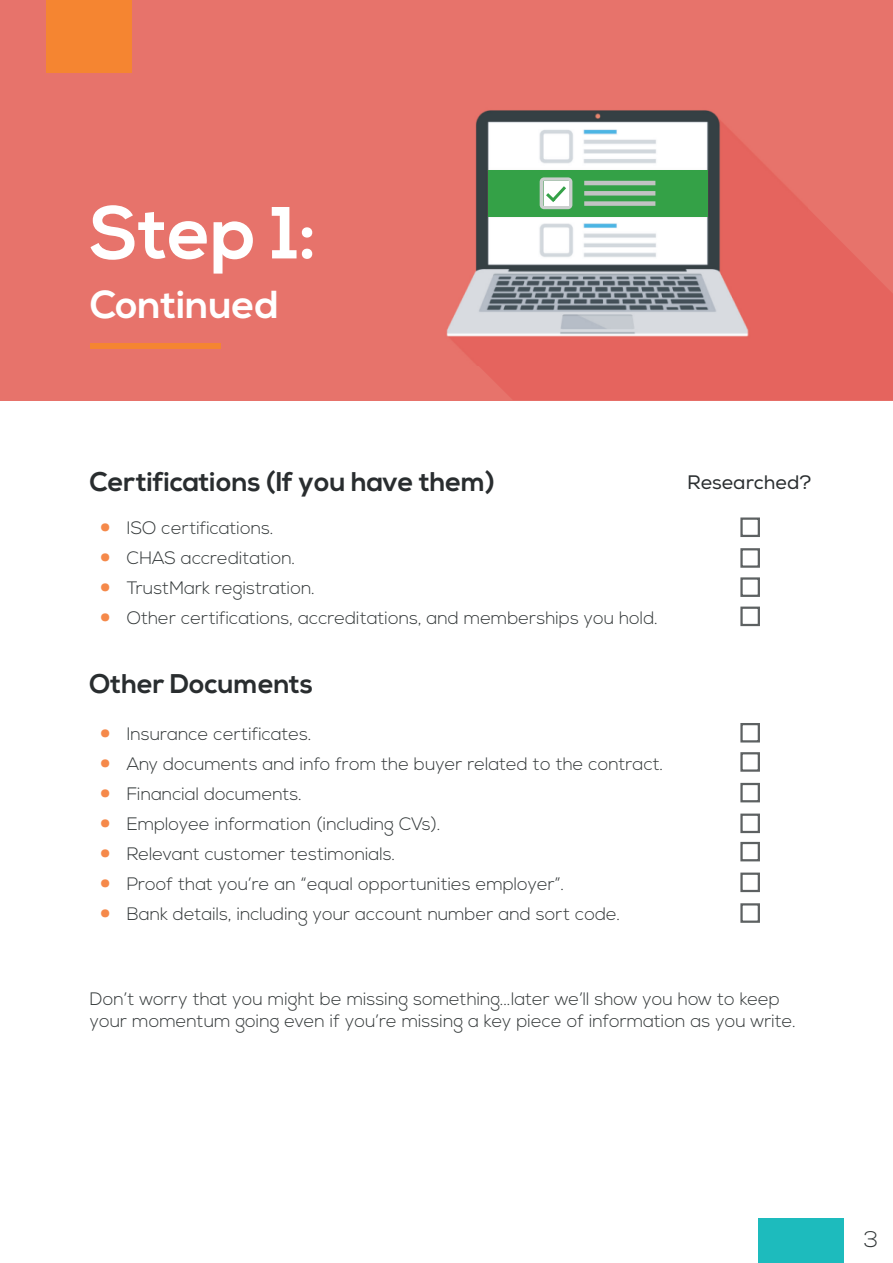
<style>
.page{position:relative;width:893px;height:1263px;background:#fff}
.page>*{position:absolute;margin:0;border:0;box-sizing:border-box;transform-origin:0 0}
.t1{font:700 73.5px "Nexa";color:#fff}
.t2{font:300 42px/30px "Nexa";color:#f5894a;text-align:justify}
.t3{font:700 39px "Nexa";color:#fff}
.t4{font:700 27px "Nexa";color:#292d2f}
.t5{font:300 22.5px "Nexa";color:#323738}
.t6{font:19.5px "Nexa";color:#292d2f}
.t7{font:300 18px/30px "Nexa";color:#323738}
</style>
<div class="page">
<div style="left:0;top:0;width:893px;height:400px;background:#e7736b"></div>
<svg style="left:477px;top:209px;width:416px;height:191px;fill:#e5645e"></svg>
<img style="left:446px;top:110px;width:362px;height:255px">
<div style="left:90px;top:343px;width:131px;height:6px;background:#f58531"></div>
<div style="left:488px;top:170px;width:220px;height:47px;background:#34a147"></div>
<svg style="left:540px;top:177px;width:32px;height:32px"></svg>
<hr style="left:584px;top:181px;width:71px;height:4px;background:#c2c3c3">
<div style="left:584px;top:191px;width:71px;height:5px;background:#c2c3c3"></div>
<div style="left:584px;top:201px;width:71px;height:5px;background:#c2c3c3"></div>
<div style="left:740px;top:517px;width:20px;height:20px;border:2px solid #5d6162"></div>
<div style="left:740px;top:548px;width:20px;height:20px;border:2px solid #5d6162"></div>
<div style="left:740px;top:577px;width:20px;height:20px;border:2px solid #5d6162"></div>
<div style="left:740px;top:607px;width:20px;height:19px;border:2px solid #5d6162"></div>
<div style="left:740px;top:723px;width:20px;height:19px;border:2px solid #5d6162"></div>
<div style="left:740px;top:752px;width:20px;height:20px;border:2px solid #5d6162"></div>
<div style="left:740px;top:783px;width:20px;height:19px;border:2px solid #5d6162"></div>
<div style="left:740px;top:813px;width:20px;height:20px;border:2px solid #5d6162"></div>
<div style="left:740px;top:842px;width:20px;height:19px;border:2px solid #5d6162"></div>
<div style="left:740px;top:872px;width:20px;height:20px;border:2px solid #5d6162"></div>
<div style="left:740px;top:903px;width:20px;height:20px;border:2px solid #5d6162"></div>
<div style="left:758px;top:1218px;width:85px;height:45px;background:#1dbbbd"></div>
<div style="left:47px;top:0;width:85px;height:73px;background:#f58531"></div>
<h1 class="t1" style="left:90px;top:191px;width:228px">Step 1:</h1>
<h3 class="t3" style="left:90px;top:282px;width:190px">Continued</h3>
<h3 class="t4" style="left:89px;top:466px;width:407px">Certifications (If you have them)</h3>
<h2 class="t2" style="left:99px;top:514px;width:15px">• • • •</h2>
<p class="t7" style="left:127px;top:513px;width:533px">ISO certifications.<br>CHAS accreditation.<br>TrustMark registration.<br>Other certifications, accreditations, and memberships you hold.</p>
<h3 class="t4" style="left:89px;top:668px;width:225px">Other Documents</h3>
<h2 class="t2" style="left:99px;top:720px;width:15px">• • • • • • •</h2>
<p class="t7" style="left:127px;top:720px;width:538px">Insurance certificates.<br>Any documents and info from the buyer related to the contract.<br>Financial documents.<br>Employee information (including CVs).<br>Relevant customer testimonials.<br>Proof that you’re an “equal opportunities employer”.<br>Bank details, including your account number and sort code.</p>
<p class="t6" style="left:687px;top:470px;width:125px">Researched?</p>
<p class="t7" style="left:90px;top:989px;width:708px;line-height:21.6px">Don’t worry that you might be missing something...later we’ll show you how to keep your momentum going even if you’re missing a key piece of information as you write.</p>
<p class="t5" style="left:864px;top:1226px;width:16px">3</p>
</div>
